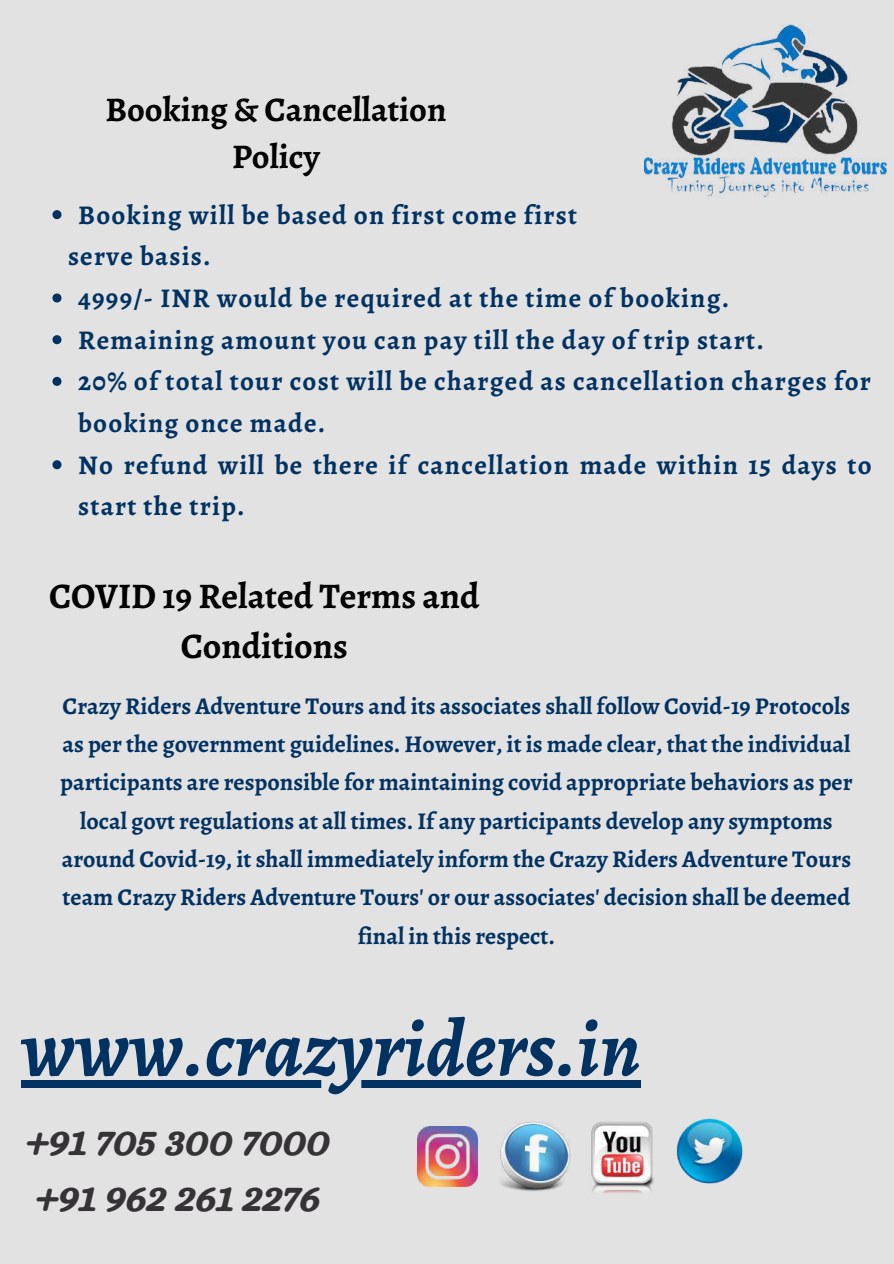
<style>
.page{position:relative;width:894px;height:1264px;background:#fff}
.page>*{position:absolute;margin:0;border:0;box-sizing:border-box;transform-origin:0 0}
.t1{font:italic 700 79.5px "Alegreya";color:#013261}
.t2{font:40.5px/56.2px "CA Generated";color:#363336}
.t3{font:700 36px/49.5px "Alegreya";color:#000;text-align:center}
.t4{font:700 34.5px/47.2px "Alegreya";color:#000;text-align:center}
.t5{font:700 27px/41.7px "Alegreya";letter-spacing:.045em;color:#013261}
.t6{font:700 24px/38.2px "Alegreya";color:#013261;text-align:center}
</style>
<div class="page">
<div style="left:0;top:0;width:893px;height:1263px;background:#e2e2e2"></div>
<img style="left:644px;top:24px;width:242px;height:173px">
<svg style="left:52px;top:210px;width:9px;height:9px"></svg>
<svg style="left:52px;top:293px;width:9px;height:9px"></svg>
<svg style="left:52px;top:335px;width:9px;height:9px"></svg>
<svg style="left:52px;top:377px;width:9px;height:9px"></svg>
<svg style="left:52px;top:460px;width:9px;height:9px"></svg>
<div style="left:21px;top:1079px;width:619px;height:8px;background:#013261"></div>
<img style="left:417px;top:1126px;width:60px;height:60px">
<img style="left:500px;top:1121px;width:71px;height:70px">
<img style="left:591px;top:1122px;width:63px;height:71px">
<img style="left:676px;top:1118px;width:67px;height:66px">
<h3 class="t4" style="left:105px;top:86px;width:342px">Booking &amp; Cancellation<br>Policy</h3>
<p class="t5" style="left:78px;top:194px;width:500px">Booking will be based on first come first</p>
<p class="t5" style="left:68px;top:235px;width:144px">serve basis.</p>
<p class="t5" style="left:78px;top:277px;width:794px">4999/- INR would be required at the time of booking.<br>Remaining amount you can pay till the day of trip start.<br>20% of total tour cost will be charged as cancellation charges for booking once made.<br>No refund will be there if cancellation made within 15 days to start the trip.</p>
<h3 class="t3" style="left:49px;top:571px;width:432px">COVID 19 Related Terms and<br>Conditions</h3>
<p class="t6" style="left:60px;top:686px;width:793px">Crazy Riders Adventure Tours and its associates shall follow Covid-19 Protocols as per the government guidelines. However, it is made clear, that the individual participants are responsible for maintaining covid appropriate behaviors as per local govt regulations at all times. If any participants develop any symptoms around Covid-19, it shall immediately inform the Crazy Riders Adventure Tours team Crazy Riders Adventure Tours' or our associates' decision shall be deemed final in this respect.</p>
<h1 class="t1" style="left:21px;top:994px;width:621px">www.crazyriders.in</h1>
<h2 class="t2" style="left:27px;top:1111px;width:305px">+91 705 300 7000 +91 962 261 2276</h2>
</div>
